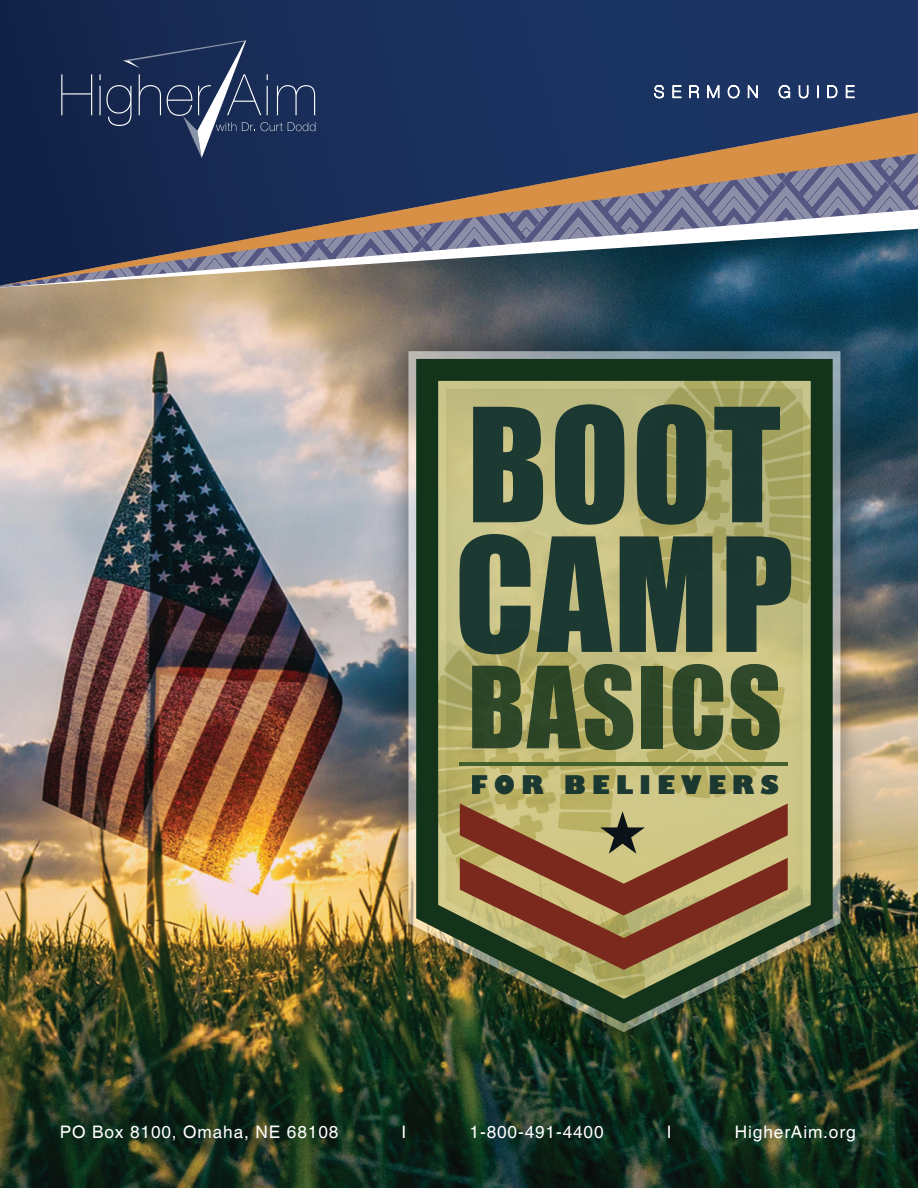
<style>
.page{position:relative;width:918px;height:1188px;background:#fff}
.page>*{position:absolute;margin:0;border:0;box-sizing:border-box;transform-origin:0 0}
.t1{font:146.1px/129.6px "Impact";letter-spacing:.015em;color:#13322e}
.t2{font:104.55px "Impact";letter-spacing:.015em;color:#14331b}
.t3{font:800 25.05px "Gill Sans";letter-spacing:.235em;color:#13322e}
.t4{font:17.25px "Helvetica";letter-spacing:.05em;color:#fff}
</style>
<div class="page">
<img style="left:0;top:0;width:918px;height:1188px">
<svg style="left:405px;top:348px;width:446px;height:688px;background:#928f5f"></svg>
<h1 class="t1" style="left:454px;top:399px;width:341px">BOOT<br>CAMP</h1>
<h2 class="t2" style="left:468px;top:643px;width:316px">BASICS</h2>
<h3 class="t3" style="left:471px;top:769px;width:309px">FOR BELIEVERS</h3>
<p class="t4" style="left:60px;top:1122px;width:280px">PO Box 8100, Omaha, NE 68108</p>
<p class="t4" style="left:402px;top:1122px;width:6px">I</p>
<p class="t4" style="left:470px;top:1122px;width:136px">1-800-491-4400</p>
<p class="t4" style="left:667px;top:1122px;width:6px">I</p>
<p class="t4" style="left:735px;top:1122px;width:122px">HigherAim.org</p>
</div>
